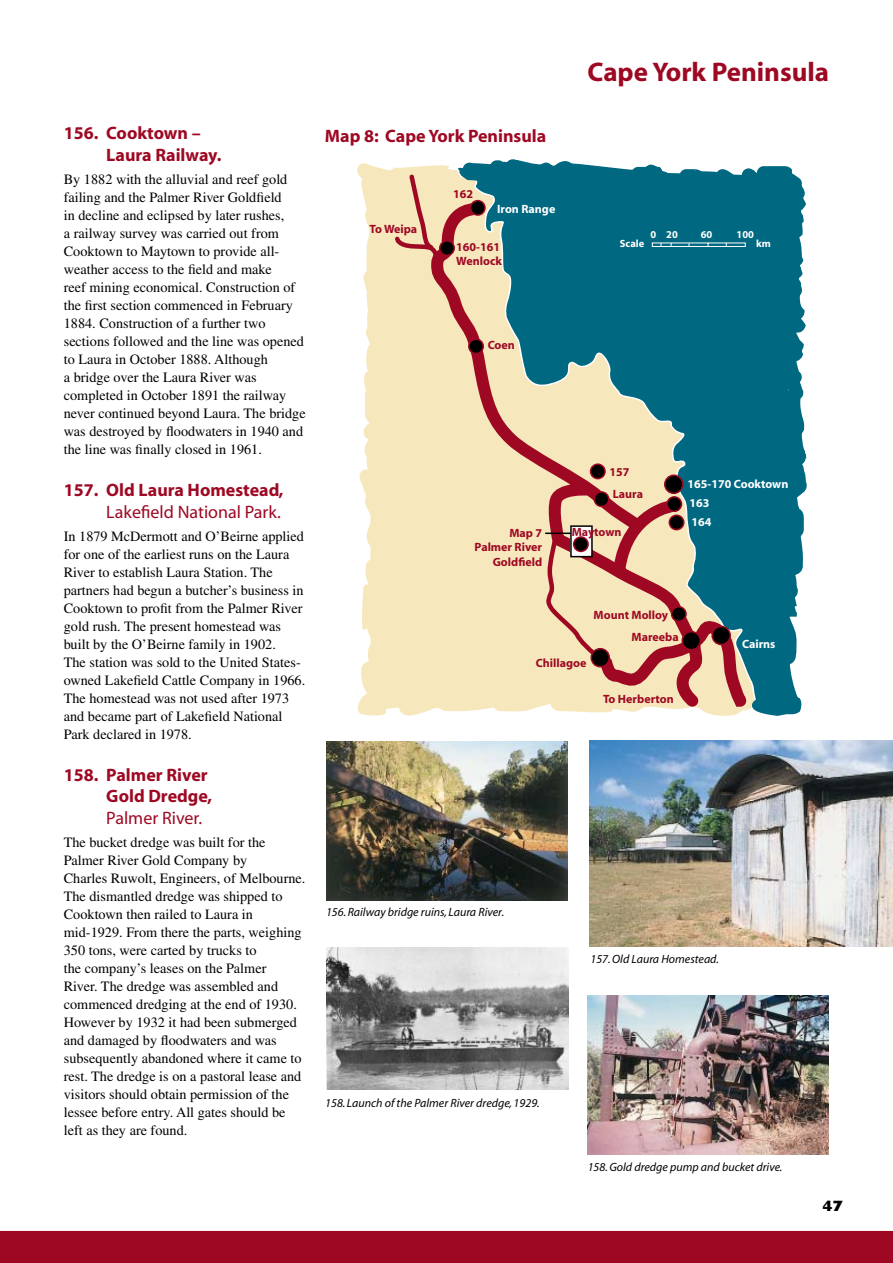
<style>
.page{position:relative;width:893px;height:1263px;background:#fff}
.page>*{position:absolute;margin:0;border:0;box-sizing:border-box;transform-origin:0 0}
.t1{font:700 27px "Myriad";color:#9e0823}
.t2{font:700 18px/21.6px "Myriad";color:#9e0823}
.t3{font:18px "Myriad";color:#9e0823}
.t4{font:800 15px "Gill Sans";color:#000}
.t5{font:14.25px/18px "Times";color:#000}
.t6{font:italic 12px "Myriad";color:#000}
.t7{font:700 12px/14.4px "Myriad";color:#9e0823}
.t8{font:700 12px/19.2px "Myriad";color:#fff}
.t9{font:700 10.5px "Myriad";color:#fff}
</style>
<div class="page">
<div style="left:0;top:1231px;width:893px;height:32px;background:#9e0823"></div>
<svg style="left:357px;top:163px;width:99px;height:553px;background:#f7ebc6"></svg>
<svg style="left:424px;top:197px;width:34px;height:519px;background:#f0dab3"></svg>
<svg style="left:393px;top:172px;width:47px;height:89px;background:#e9c7a6"></svg>
<div style="left:440px;top:241px;width:14px;height:14px;background:#000;border-radius:50%"></div>
<div style="left:439px;top:240px;width:16px;height:16px;border:2px solid #9e0823;border-radius:50%"></div>
<svg style="left:458px;top:159px;width:349px;height:557px;background:#749997"></svg>
<img style="left:327px;top:741px;width:240px;height:159px">
<img style="left:590px;top:740px;width:303px;height:206px">
<img style="left:326px;top:947px;width:242px;height:143px">
<img style="left:588px;top:995px;width:241px;height:159px">
<hr style="left:545px;top:532px;width:26px;height:2px;background:#000">
<p class="t2" style="left:106px;top:123px;width:117px;text-indent:-43px">156. Cooktown –<br>Laura Railway.</p>
<p class="t5" style="left:64px;top:170px;width:243px">By 1882 with the alluvial and reef gold failing and the Palmer River Goldfield<br>in decline and eclipsed by later rushes,<br>a railway survey was carried out from Cooktown to Maytown to provide all&shy;weather access to the field and make<br>reef mining economical. Construction of the first section commenced in February 1884. Construction of a further two sections followed and the line was opened to Laura in October 1888. Although<br>a bridge over the Laura River was completed in October 1891 the railway never continued beyond Laura. The bridge was destroyed by floodwaters in 1940 and the line was finally closed in 1961.</p>
<p class="t2" style="left:64px;top:480px;width:221px">157. Old Laura Homestead,</p>
<p class="t3" style="left:106px;top:503px;width:176px">Lakefield National Park.</p>
<p class="t5" style="left:64px;top:527px;width:243px">In 1879 McDermott and O’Beirne applied for one of the earliest runs on the Laura River to establish Laura Station. The partners had begun a butcher’s business in Cooktown to profit from the Palmer River gold rush. The present homestead was built by the O’Beirne family in 1902.<br>The station was sold to the United States&shy;owned Lakefield Cattle Company in 1966.<br>The homestead was not used after 1973 and became part of Lakefield National Park declared in 1978.</p>
<p class="t2" style="left:64px;top:765px;width:150px;text-align:right">158. Palmer River<br>Gold Dredge,</p>
<p class="t3" style="left:106px;top:809px;width:97px">Palmer River.</p>
<p class="t5" style="left:64px;top:833px;width:243px">The bucket dredge was built for the Palmer River Gold Company by<br>Charles Ruwolt, Engineers, of Melbourne.<br>The dismantled dredge was shipped to Cooktown then railed to Laura in mid-1929. From there the parts, weighing 350 tons, were carted by trucks to<br>the company’s leases on the Palmer<br>River. The dredge was assembled and commenced dredging at the end of 1930.<br>However by 1932 it had been submerged and damaged by floodwaters and was subsequently abandoned where it came to rest. The dredge is on a pastoral lease and visitors should obtain permission of the lessee before entry. All gates should be left as they are found.</p>
<p class="t2" style="left:325px;top:125px;width:223px">Map 8: Cape York Peninsula</p>
<p class="t7" style="left:369px;top:222px;width:49px">To Weipa</p>
<p class="t7" style="left:453px;top:187px;width:21px">162</p>
<p class="t8" style="left:497px;top:200px;width:60px">Iron Range</p>
<p class="t7" style="left:456px;top:240px;width:47px">160-161<br>Wenlock</p>
<p class="t7" style="left:488px;top:338px;width:29px">Coen</p>
<h1 class="t1" style="left:588px;top:58px;width:243px">Cape York Peninsula</h1>
<p class="t9" style="left:651px;top:229px;width:29px">0 20</p>
<p class="t9" style="left:701px;top:229px;width:13px">60</p>
<p class="t9" style="left:736px;top:229px;width:19px">100</p>
<p class="t9" style="left:620px;top:238px;width:26px">Scale</p>
<p class="t9" style="left:756px;top:238px;width:16px">km</p>
<p class="t7" style="left:475px;top:526px;width:69px;text-align:right">Map 7<br>Palmer River<br>Goldfield</p>
<p class="t7" style="left:609px;top:465px;width:21px">157</p>
<p class="t7" style="left:613px;top:487px;width:32px">Laura</p>
<p class="t8" style="left:688px;top:475px;width:102px">165-170 Cooktown<br>163<br>164</p>
<p class="t7" style="left:572px;top:525px;width:51px">Maytown</p>
<p class="t7" style="left:594px;top:608px;width:76px">Mount Molloy</p>
<p class="t7" style="left:631px;top:630px;width:49px">Mareeba</p>
<p class="t8" style="left:742px;top:634px;width:35px">Cairns</p>
<p class="t7" style="left:536px;top:656px;width:52px">Chillagoe</p>
<p class="t7" style="left:603px;top:693px;width:72px">To Herberton</p>
<p class="t6" style="left:326px;top:906px;width:180px">156. Railway bridge ruins, Laura River.</p>
<p class="t6" style="left:590px;top:953px;width:130px">157. Old Laura Homestead.</p>
<p class="t6" style="left:325px;top:1097px;width:216px">158. Launch of the Palmer River dredge, 1929.</p>
<p class="t6" style="left:588px;top:1161px;width:196px">158. Gold dredge pump and bucket drive.</p>
<p class="t4" style="left:822px;top:1197px;width:11px">47</p>
</div>
